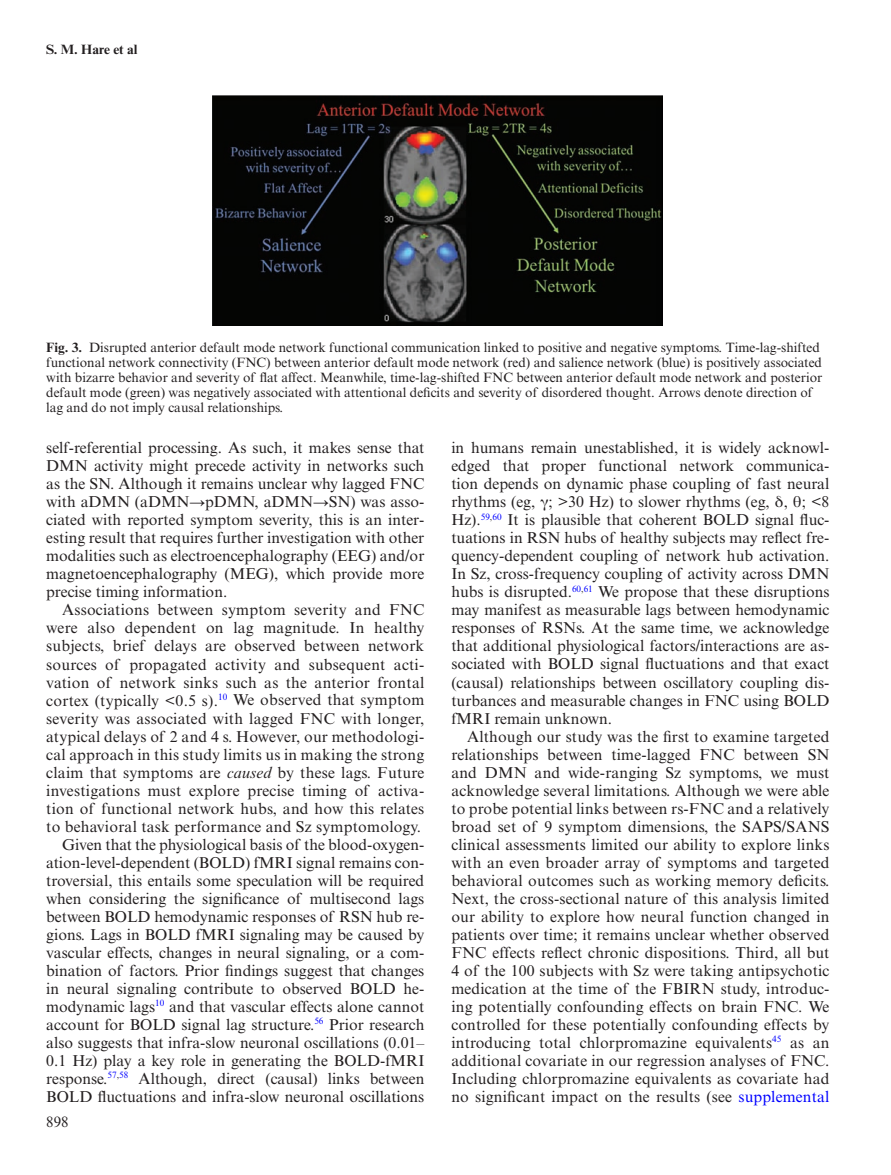
<style>
.page{position:relative;width:891px;height:1175px;background:#fff}
.page>*{position:absolute;margin:0;border:0;box-sizing:border-box;transform-origin:0 0}
.t1{font:15.75px/18px "Times New Roman MT Std";color:#231f20;text-align:justify}
.t2{font:15px "Times New Roman MT Std";color:#231f20}
.t3{font:13.5px/15px "Times New Roman MT Std";color:#231f20}
.t4{font:700 13.5px "Times New Roman MT Std";color:#231f20}
.s1{font-weight:700}
.s2{font-family:"Gandhari Unicode"}
.s3{font-style:italic}
.s4{color:#00f}
</style>
<div class="page">
<img style="left:213px;top:95px;width:450px;height:230px">
<p class="t4" style="left:46px;top:41px;width:93px">S. M. Hare et al</p>
<p class="t3" style="left:46px;top:340px;width:777px"><span class="s1">Fig. 3.</span> Disrupted anterior default mode network functional communication linked to positive and negative symptoms. Time-lag-shifted functional network connectivity (FNC) between anterior default mode network (red) and salience network (blue) is positively associated with bizarre behavior and severity of flat affect. Meanwhile, time-lag-shifted FNC between anterior default mode network and posterior default mode (green) was negatively associated with attentional deficits and severity of disordered thought. Arrows denote direction of lag and do not imply causal relationships.</p>
<p class="t1" style="left:46px;top:439px;width:380px">self-referential processing. As such, it makes sense that DMN activity might precede activity in networks such as the SN. Although it remains unclear why lagged FNC with aDMN (aDMN<span class="s2">→</span>pDMN, aDMN<span class="s2">→</span>SN) was asso&shy;ciated with reported symptom severity, this is an inter&shy;esting result that requires further investigation with other modalities such as electroencephalography (EEG) and/or magnetoencephalography (MEG), which provide more precise timing information.</p>
<p class="t1" style="left:46px;top:601px;width:380px;text-align:right">Associations between symptom severity and FNC were also dependent on lag magnitude. In healthy subjects, brief delays are observed between network sources of propagated activity and subsequent acti&shy;vation of network sinks such as the anterior frontal cortex (typically &lt;0.5 s).<sup>10</sup> We observed that symptom severity was associated with lagged FNC with longer, atypical delays of 2 and 4 s. However, our methodologi&shy;cal approach in this study limits us in making the strong claim that symptoms are <span class="s3">caused</span> by these lags. Future investigations must explore precise timing of activa&shy;tion of functional network hubs, and how this relates to behavioral task performance and Sz symptomology.<br>Given that the physiological basis of the blood-oxygen&shy;ation-level-dependent (BOLD) fMRI signal remains con&shy;troversial, this entails some speculation will be required when considering the significance of multisecond lags between BOLD hemodynamic responses of RSN hub re&shy;gions. Lags in BOLD fMRI signaling may be caused by vascular effects, changes in neural signaling, or a com&shy;bination of factors. Prior findings suggest that changes in neural signaling contribute to observed BOLD he&shy;modynamic lags<sup>10</sup> and that vascular effects alone cannot account for BOLD signal lag structure.<sup>56</sup> Prior research also suggests that infra-slow neuronal oscillations (0.01– 0.1 Hz) play a key role in generating the BOLD-fMRI response.<sup>57</sup><sup>,</sup><sup>58</sup> Although, direct (causal) links between BOLD fluctuations and infra-slow neuronal oscillations</p>
<p class="t2" style="left:46px;top:1113px;width:24px">898</p>
<p class="t1" style="left:451px;top:439px;width:380px">in humans remain unestablished, it is widely acknowl&shy;edged that proper functional network communica&shy;tion depends on dynamic phase coupling of fast neural rhythms (eg, <span class="s2">γ</span>; &gt;30 Hz) to slower rhythms (eg, <span class="s2">δ</span>, <span class="s2">θ</span>; &lt;8<br>Hz).<sup>59</sup><sup>,</sup><sup>60</sup> It is plausible that coherent BOLD signal fluc&shy;tuations in RSN hubs of healthy subjects may reflect fre&shy;quency-dependent coupling of network hub activation.<br>In Sz, cross-frequency coupling of activity across DMN hubs is disrupted.<sup>60</sup><sup>,</sup><sup>61</sup> We propose that these disruptions may manifest as measurable lags between hemodynamic responses of RSNs. At the same time, we acknowledge that additional physiological factors/interactions are as&shy;sociated with BOLD signal fluctuations and that exact (causal) relationships between oscillatory coupling dis&shy;turbances and measurable changes in FNC using BOLD fMRI remain unknown.</p>
<p class="t1" style="left:451px;top:727px;width:380px;text-indent:16px">Although our study was the first to examine targeted relationships between time-lagged FNC between SN and DMN and wide-ranging Sz symptoms, we must acknowledge several limitations. Although we were able to probe potential links between rs-FNC and a relatively broad set of 9 symptom dimensions, the SAPS/SANS clinical assessments limited our ability to explore links with an even broader array of symptoms and targeted behavioral outcomes such as working memory deficits.<br>Next, the cross-sectional nature of this analysis limited our ability to explore how neural function changed in patients over time; it remains unclear whether observed FNC effects reflect chronic dispositions. Third, all but 4 of the 100 subjects with Sz were taking antipsychotic medication at the time of the FBIRN study, introduc&shy;ing potentially confounding effects on brain FNC. We controlled for these potentially confounding effects by introducing total chlorpromazine equivalents<sup>45</sup> as an additional covariate in our regression analyses of FNC.<br>Including chlorpromazine equivalents as covariate had no significant impact on the results (see <span class="s4">supplemental</span></p>
</div>
